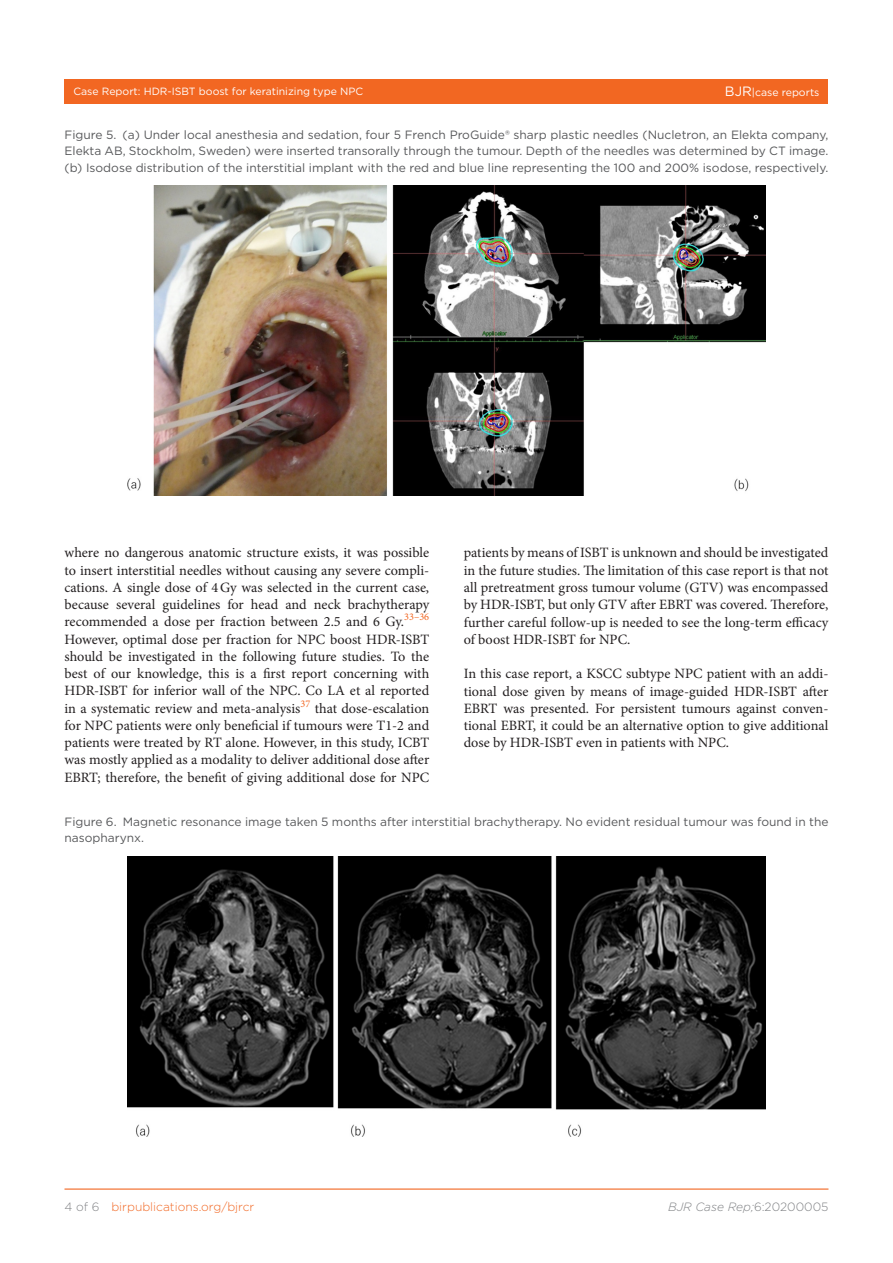
<style>
.page{position:relative;width:893px;height:1263px;background:#fff}
.page>*{position:absolute;margin:0;border:0;box-sizing:border-box;transform-origin:0 0}
.t1{font:14.25px/17.2px "Minion Pro";color:#231f20;text-align:justify}
.t2{font:12px/16.5px "Gotham";color:#57585a;text-align:justify}
.t3{font:300 12px "Gotham";color:#f26722}
.t4{font:italic 300 12px "Gotham";color:#808285}
.t5{font:10.5px "Gotham";color:#fff}
.s1{font-size:13.5px}
.s2{color:#808285}
.s3{font-style:normal}
</style>
<div class="page">
<div style="left:64px;top:79px;width:764px;height:24px;background:#f26722"></div>
<hr style="left:64px;top:1188px;width:764px;height:2px;background:#f26722">
<img style="left:127px;top:186px;width:638px;height:310px">
<img style="left:127px;top:856px;width:638px;height:280px">
<p class="t5" style="left:73px;top:85px;width:291px">Case Report: HDR-ISBT boost for keratinizing type NPC</p>
<p class="t5" style="left:725px;top:85px;width:96px"><span class="s1">BJR</span>|case reports</p>
<p class="t2" style="left:64px;top:126px;width:765px">Figure 5. (a) Under local anesthesia and sedation, four 5 French ProGuide® sharp plastic needles (Nucletron, an Elekta company, Elekta AB, Stockholm, Sweden) were inserted transorally through the tumour. Depth of the needles was determined by CT image. (b) Isodose distribution of the interstitial implant with the red and blue line representing the 100 and 200% isodose, respectively.</p>
<p class="t1" style="left:64px;top:544px;width:366px">where no dangerous anatomic structure exists, it was possible to insert interstitial needles without causing any severe compli&shy;cations. A single dose of 4Gy was selected in the current case, because several guidelines for head and neck brachytherapy recommended a dose per fraction between 2.5 and 6 Gy.<sup>33–36<br></sup>However, optimal dose per fraction for NPC boost HDR-ISBT should be investigated in the following future studies. To the best of our knowledge, this is a first report concerning with HDR-ISBT for inferior wall of the NPC. Co LA et al reported in a systematic review and meta-analysis<sup>37</sup> that dose-escalation for NPC patients were only beneficial if tumours were T1-2 and patients were treated by RT alone. However, in this study, ICBT was mostly applied as a modality to deliver additional dose after EBRT; therefore, the benefit of giving additional dose for NPC</p>
<p class="t1" style="left:464px;top:544px;width:366px">patients by means of ISBT is unknown and should be investigated in the future studies. The limitation of this case report is that not all pretreatment gross tumour volume (GTV) was encompassed by HDR-ISBT, but only GTV after EBRT was covered. Therefore, further careful follow-up is needed to see the long-term efficacy of boost HDR-ISBT for NPC.</p>
<p class="t1" style="left:464px;top:665px;width:366px">In this case report, a KSCC subtype NPC patient with an addi&shy;tional dose given by means of image-guided HDR-ISBT after EBRT was presented. For persistent tumours against conven&shy;tional EBRT, it could be an alternative option to give additional dose by HDR-ISBT even in patients with NPC.</p>
<p class="t2" style="left:64px;top:813px;width:765px">Figure 6. Magnetic resonance image taken 5 months after interstitial brachytherapy. No evident residual tumour was found in the nasopharynx.</p>
<p class="t3" style="left:64px;top:1199px;width:191px"><span class="s2">4 of 6</span> birpublications.org/bjrcr</p>
<p class="t4" style="left:668px;top:1199px;width:162px">BJR Case Rep;<span class="s3">6:20200005</span></p>
</div>
